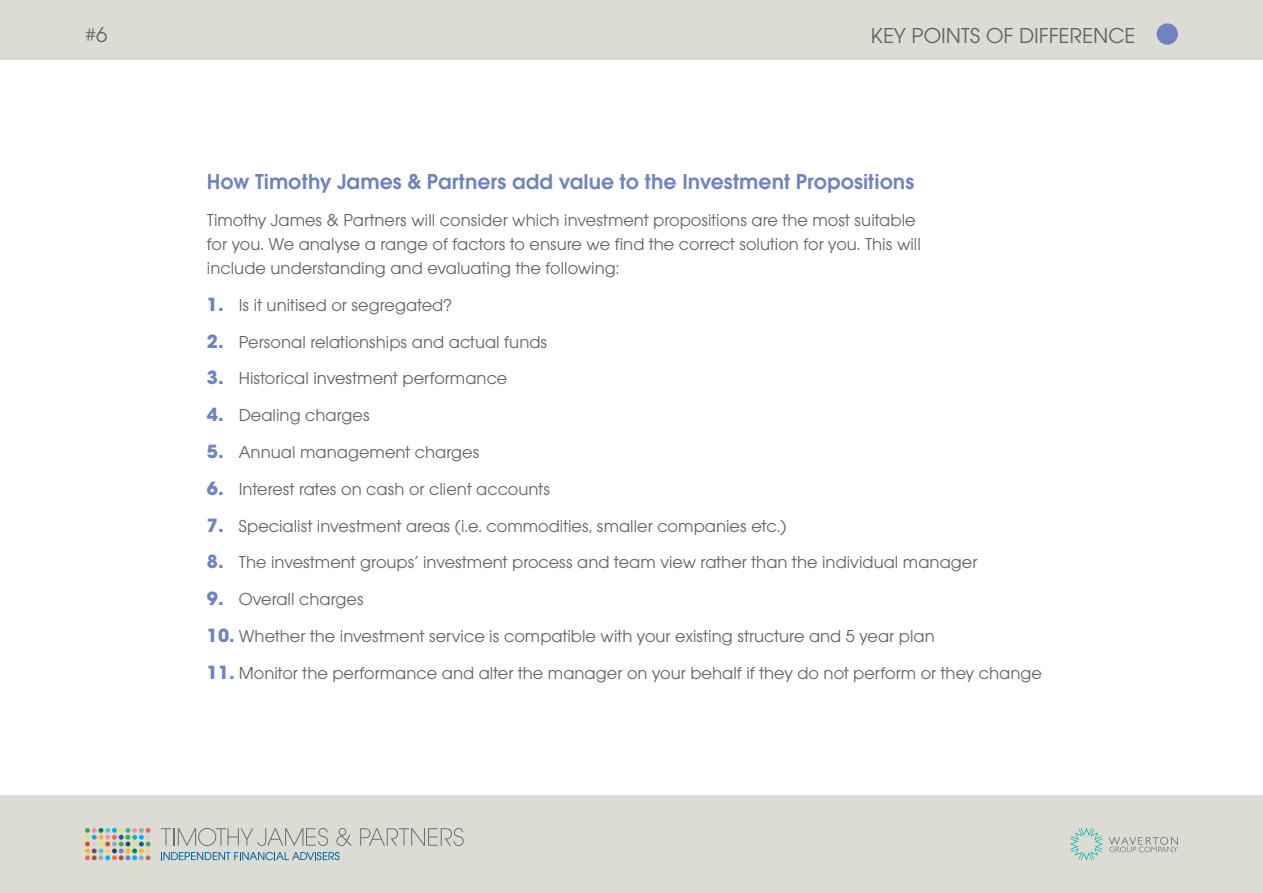
<style>
.page{position:relative;width:1263px;height:893px;background:#fff}
.page>*{position:absolute;margin:0;border:0;box-sizing:border-box;transform-origin:0 0}
.t1{font:600 22.5px "Avant Garde Gothic Itc T";color:#6e84c1}
.t2{font:22.5px "Avant Garde Gothic Itc T";color:#636366}
.t3{font:18px/24px "Avant Garde Gothic Itc T";color:#636366}
.s1{font-family:"ITC Avant Garde Pro";font-weight:700;color:#6e84c1}
</style>
<div class="page">
<div style="left:0;top:795px;width:1263px;height:98px;background:#dcdcd4"></div>
<svg style="left:1070px;top:828px;width:32px;height:32px"></svg>
<svg style="left:1108px;top:837px;width:70px;height:15px"></svg>
<svg style="left:85px;top:828px;width:66px;height:32px"></svg>
<svg style="left:161px;top:828px;width:167px;height:18px"></svg>
<svg style="left:336px;top:828px;width:16px;height:18px"></svg>
<svg style="left:360px;top:828px;width:104px;height:18px"></svg>
<svg style="left:161px;top:852px;width:179px;height:8px"></svg>
<div style="left:0;top:0;width:1263px;height:60px;background:#dcdcd4"></div>
<div style="left:1157px;top:23px;width:21px;height:22px;background:#6e84c1;border-radius:50%"></div>
<p class="t2" style="left:85px;top:21px;width:24px">#6</p>
<p class="t2" style="left:871px;top:22px;width:266px">KEY POINTS OF DIFFERENCE</p>
<p class="t1" style="left:207px;top:169px;width:709px">How Timothy James &amp; Partners add value to the Investment Propositions</p>
<p class="t3" style="left:207px;top:208px;width:715px">Timothy James &amp; Partners will consider which investment propositions are the most suitable for you. We analyse a range of factors to ensure we find the correct solution for you. This will include understanding and evaluating the following:</p>
<p class="t3" style="left:207px;top:293px;width:246px"><span class="s1">1.</span> Is it unitised or segregated?</p>
<p class="t3" style="left:207px;top:329px;width:342px"><span class="s1">2.</span> Personal relationships and actual funds</p>
<p class="t3" style="left:207px;top:366px;width:302px"><span class="s1">3.</span> Historical investment performance</p>
<p class="t3" style="left:207px;top:403px;width:164px"><span class="s1">4.</span> Dealing charges</p>
<p class="t3" style="left:207px;top:440px;width:274px"><span class="s1">5.</span> Annual management charges</p>
<p class="t3" style="left:207px;top:476px;width:345px"><span class="s1">6.</span> Interest rates on cash or client accounts</p>
<p class="t3" style="left:207px;top:513px;width:581px"><span class="s1">7.</span> Specialist investment areas (i.e. commodities, smaller companies etc.)</p>
<p class="t3" style="left:207px;top:550px;width:772px"><span class="s1">8.</span> The investment groups’ investment process and team view rather than the individual manager</p>
<p class="t3" style="left:207px;top:587px;width:158px"><span class="s1">9.</span> Overall charges</p>
<p class="t3" style="left:207px;top:623px;width:729px"><span class="s1">10.</span> Whether the investment service is compatible with your existing structure and 5 year plan</p>
<p class="t3" style="left:207px;top:660px;width:836px"><span class="s1">11.</span> Monitor the performance and alter the manager on your behalf if they do not perform or they change</p>
</div>
